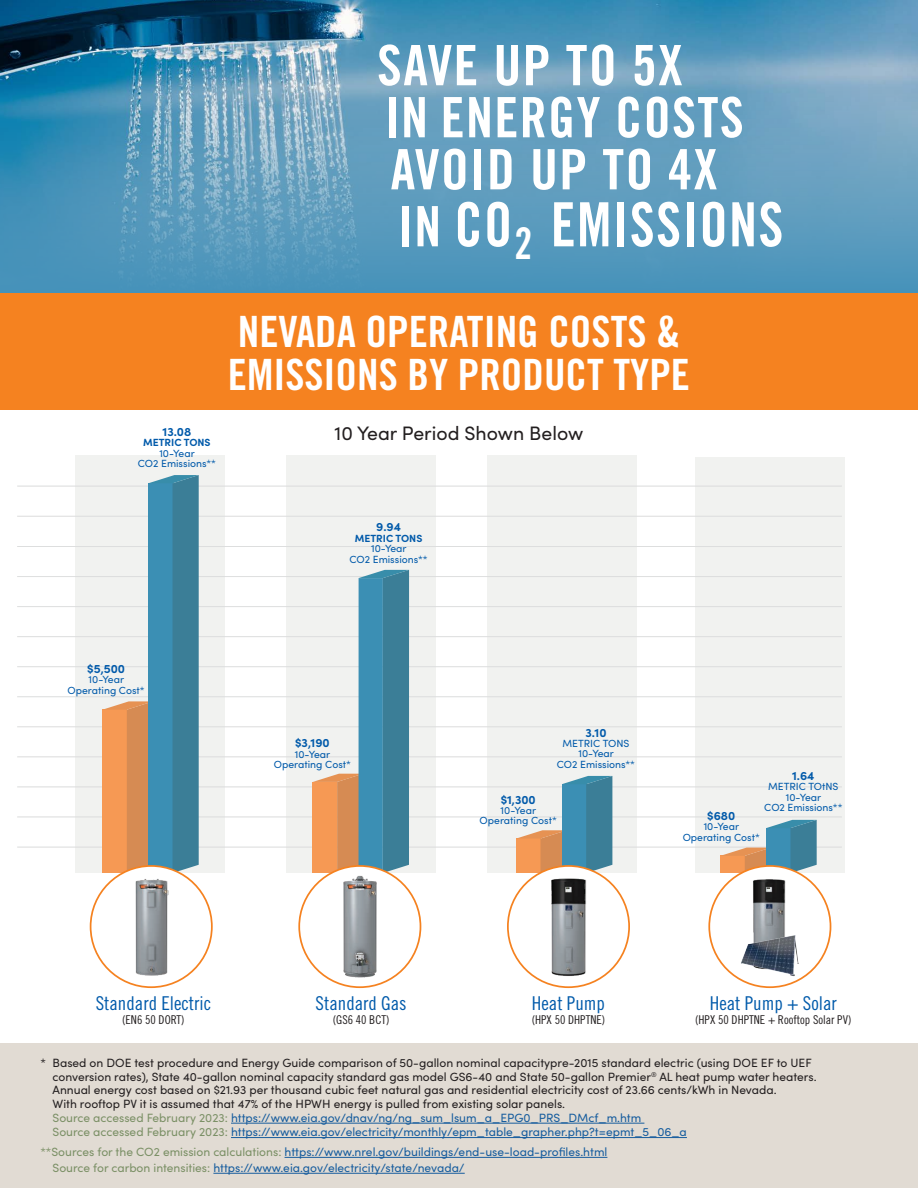
<style>
.page{position:relative;width:918px;height:1188px;background:#fff}
.page>*{position:absolute;margin:0;border:0;box-sizing:border-box;transform-origin:0 0}
.t1{font:61.05px "Trade Gothic LT Std Bd Cn 20";letter-spacing:.025em;color:#fff;scale:.92 1}
.t2{font:55.8px/52.1px "Trade Gothic LT Std Bd Cn 20";letter-spacing:.025em;color:#fff}
.TITLE_HEADING{font:43.2px/43.5px "Trade Gothic LT Std Bd Cn 20";color:#fff}
.t3{font:19.5px "Sofia Pro";color:#231f20}
.t4{font:19.05px "Trade Gothic LT Std Cn 18";color:#015aaa}
.t5{font:12.15px "Trade Gothic LT Std Cn 18";color:#231f20}
.t6{font:700 12.15px "Sofia Pro";color:#015aaa}
.t7{font:12px/13.5px "Sofia Pro";color:#231f20}
.t8{font:12px/14.4px "Sofia Pro";color:#175d9e}
.t9{font:10.35px "Sofia Pro";color:#015aaa}
.t10{font:700 10.35px "Sofia Pro";color:#015aaa}
.s1{font-size:55.8px}
.s2{color:#7b9066}
</style>
<div class="page">
<div style="left:695px;top:457px;width:150px;height:416px;background:#eff0ee"></div>
<div style="left:75px;top:456px;width:150px;height:417px;background:#eff0ee"></div>
<div style="left:286px;top:456px;width:149px;height:417px;background:#eff0ee"></div>
<div style="left:488px;top:456px;width:149px;height:417px;background:#eff0ee"></div>
<hr style="left:17px;top:546px;width:825px;height:1px;background:#d8d9d9">
<hr style="left:17px;top:576px;width:825px;height:1px;background:#d8d9d9">
<hr style="left:17px;top:606px;width:825px;height:1px;background:#d8d9d9">
<hr style="left:17px;top:636px;width:825px;height:1px;background:#d8d9d9">
<hr style="left:17px;top:666px;width:825px;height:1px;background:#d8d9d9">
<hr style="left:17px;top:696px;width:825px;height:1px;background:#d8d9d9">
<hr style="left:17px;top:726px;width:825px;height:1px;background:#d8d9d9">
<hr style="left:17px;top:756px;width:825px;height:1px;background:#d8d9d9">
<hr style="left:17px;top:787px;width:825px;height:1px;background:#d8d9d9">
<hr style="left:17px;top:817px;width:825px;height:1px;background:#d8d9d9">
<hr style="left:17px;top:847px;width:825px;height:1px;background:#d8d9d9">
<hr style="left:17px;top:516px;width:825px;height:1px;background:#d8d9d9">
<hr style="left:17px;top:486px;width:825px;height:1px;background:#d8d9d9">
<svg style="left:102px;top:475px;width:97px;height:398px"></svg>
<svg style="left:313px;top:570px;width:96px;height:303px"></svg>
<svg style="left:516px;top:776px;width:96px;height:97px"></svg>
<svg style="left:720px;top:820px;width:97px;height:53px"></svg>
<div style="left:0;top:1043px;width:917px;height:145px;background:#e1dbd3"></div>
<img style="left:0;top:0;width:918px;height:76px">
<svg style="left:0;top:76px;width:918px;height:217px;background:#5e9cbe"></svg>
<div style="left:0;top:293px;width:918px;height:117px;background:#f58220"></div>
<div style="left:91px;top:866px;width:121px;height:121px;background:#fff;border-radius:50%"></div>
<div style="left:90px;top:865px;width:123px;height:123px;border:2px solid #f58220;border-radius:50%"></div>
<img style="left:135px;top:879px;width:34px;height:96px">
<div style="left:299px;top:866px;width:121px;height:121px;background:#fff;border-radius:50%"></div>
<div style="left:298px;top:865px;width:123px;height:123px;border:2px solid #f58220;border-radius:50%"></div>
<img style="left:343px;top:876px;width:34px;height:101px">
<div style="left:508px;top:866px;width:121px;height:121px;background:#fff;border-radius:50%"></div>
<div style="left:507px;top:865px;width:123px;height:123px;border:2px solid #f58220;border-radius:50%"></div>
<img style="left:551px;top:878px;width:36px;height:98px">
<div style="left:709px;top:866px;width:122px;height:121px;background:#fff;border-radius:50%"></div>
<div style="left:708px;top:865px;width:123px;height:123px;border:2px solid #f58220;border-radius:50%"></div>
<img style="left:753px;top:879px;width:33px;height:56px">
<img style="left:741px;top:935px;width:58px;height:41px">
<hr style="left:231px;top:1123px;width:413px;height:1px;background:#175d9e">
<hr style="left:231px;top:1137px;width:456px;height:1px;background:#175d9e">
<hr style="left:285px;top:1157px;width:322px;height:1px;background:#175d9e">
<hr style="left:213px;top:1173px;width:252px;height:1px;background:#175d9e">
<p class="t2" style="left:377px;top:39px;width:368px">SAVE UP TO 5X<br>IN ENERGY COSTS<br>AVOID UP TO 4X</p>
<p class="t1" style="left:398px;top:187px;width:420px"><span class="s1">IN</span> CO<sub>2</sub> EMISSIONS</p>
<p class="t6" style="left:163px;top:422px;width:30px">13.08</p>
<p class="t10" style="left:143px;top:435px;width:69px">METRIC TONS</p>
<p class="t9" style="left:159px;top:446px;width:37px">10-Year</p>
<p class="t9" style="left:138px;top:456px;width:80px">CO2 Emissions**</p>
<p class="TITLE_HEADING" style="left:228px;top:309px;width:464px">NEVADA OPERATING COSTS &amp;<br>EMISSIONS BY PRODUCT TYPE</p>
<p class="t3" style="left:335px;top:419px;width:250px">10 Year Period Shown Below</p>
<p class="t6" style="left:376px;top:518px;width:26px">9.94</p>
<p class="t10" style="left:355px;top:530px;width:69px">METRIC TONS</p>
<p class="t9" style="left:371px;top:541px;width:37px">10-Year</p>
<p class="t9" style="left:350px;top:551px;width:80px">CO2 Emissions**</p>
<p class="t6" style="left:87px;top:659px;width:39px">$5,500</p>
<p class="t9" style="left:89px;top:672px;width:37px">10-Year</p>
<p class="t9" style="left:68px;top:683px;width:79px">Operating Cost*</p>
<p class="t6" style="left:295px;top:734px;width:36px">$3,190</p>
<p class="t9" style="left:295px;top:747px;width:37px">10-Year</p>
<p class="t9" style="left:274px;top:757px;width:79px">Operating Cost*</p>
<p class="t6" style="left:585px;top:723px;width:23px">3.10</p>
<p class="t9" style="left:563px;top:736px;width:68px">METRIC TONS</p>
<p class="t9" style="left:578px;top:746px;width:37px">10-Year</p>
<p class="t9" style="left:557px;top:757px;width:80px">CO2 Emissions**</p>
<p class="t6" style="left:501px;top:790px;width:37px">$1,300</p>
<p class="t9" style="left:501px;top:803px;width:37px">10-Year</p>
<p class="t9" style="left:480px;top:813px;width:79px">Operating Cost*</p>
<p class="t6" style="left:792px;top:766px;width:24px">1.64</p>
<p class="t9" style="left:768px;top:779px;width:72px">METRIC TOtNS</p>
<p class="t9" style="left:786px;top:789px;width:37px">10-Year</p>
<p class="t9" style="left:764px;top:800px;width:80px">CO2 Emissions**</p>
<p class="t6" style="left:707px;top:806px;width:30px">$680</p>
<p class="t9" style="left:704px;top:819px;width:37px">10-Year</p>
<p class="t9" style="left:683px;top:829px;width:79px">Operating Cost*</p>
<p class="t4" style="left:96px;top:991px;width:117px">Standard Electric</p>
<p class="t5" style="left:122px;top:1012px;width:64px">(EN6 50 DORT)</p>
<p class="t4" style="left:316px;top:991px;width:93px">Standard Gas</p>
<p class="t5" style="left:333px;top:1012px;width:58px">(GS6 40 BCT)</p>
<p class="t4" style="left:532px;top:991px;width:75px">Heat Pump</p>
<p class="t5" style="left:532px;top:1012px;width:75px">(HPX 50 DHPTNE)</p>
<p class="t4" style="left:710px;top:991px;width:128px">Heat Pump + Solar</p>
<p class="t5" style="left:695px;top:1012px;width:158px">(HPX 50 DHPTNE + Rooftop Solar PV)</p>
<p class="t7" style="left:52px;top:1055px;width:766px;text-indent:-12px">* Based on DOE test procedure and Energy Guide comparison of 50-gallon nominal capacitypre-2015 standard electric (using DOE EF to UEF conversion rates), State 40-gallon nominal capacity standard gas model GS6-40 and State 50-gallon Premier<sup>®</sup> AL heat pump water heaters.<br>Annual energy cost based on $21.93 per thousand cubic feet natural gas and residential electricity cost of 23.66 cents/kWh in Nevada.<br>With rooftop PV it is assumed that 47% of the HPWH energy is pulled from existing solar panels.</p>
<p class="t8" style="left:52px;top:1110px;width:636px"><span class="s2">Source accessed February 2023:</span> https://www.eia.gov/dnav/ng/ng_sum_lsum_a_EPG0_PRS_DMcf_m.htm<br><span class="s2">Source accessed February 2023:</span> https://www.eia.gov/electricity/monthly/epm_table_grapher.php?t=epmt_5_06_a</p>
<p class="t8" style="left:40px;top:1144px;width:568px"><span class="s2">**Sources for the CO2 emission calculations:</span> https://www.nrel.gov/buildings/end-use-load-profiles.html</p>
<p class="t8" style="left:52px;top:1160px;width:414px"><span class="s2">Source for carbon intensities:</span> https://www.eia.gov/electricity/state/nevada/</p>
</div>
